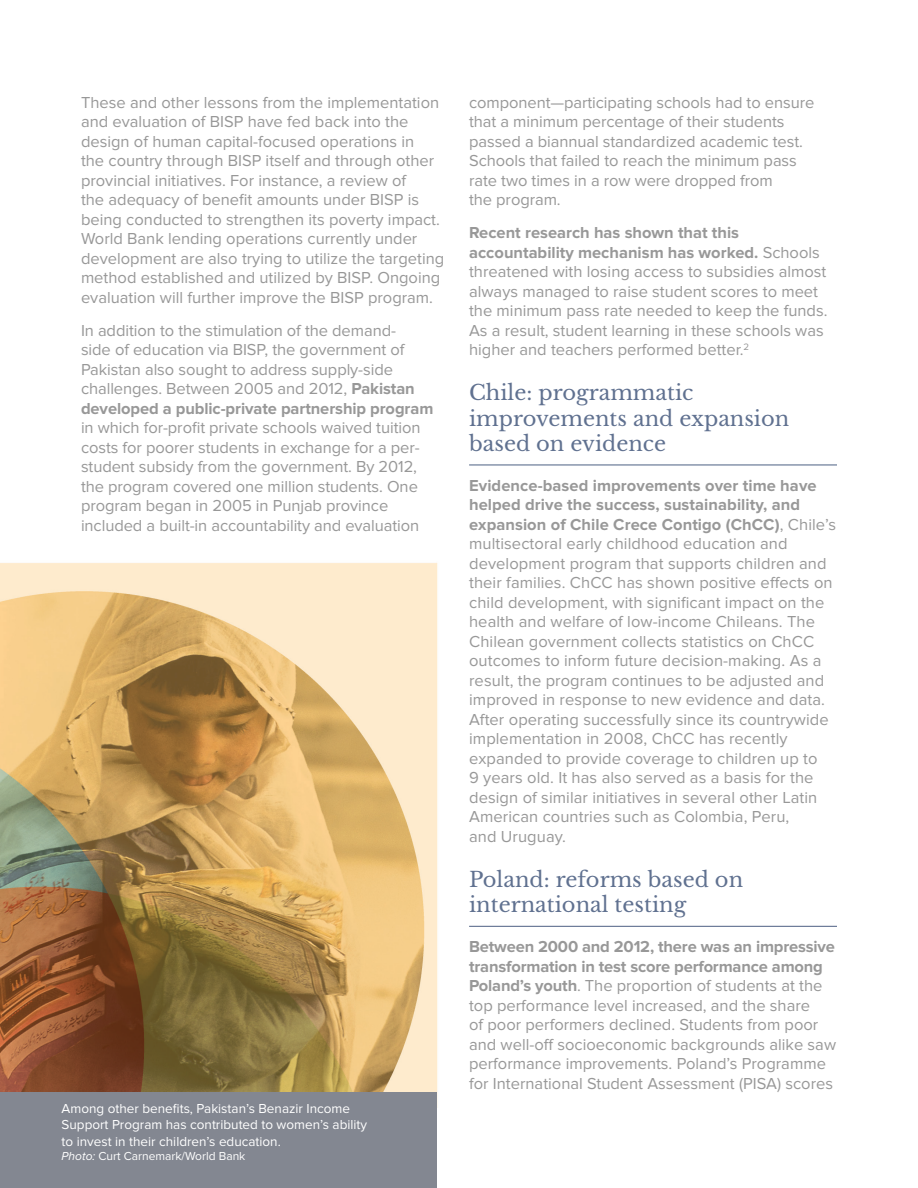
<style>
.page{position:relative;width:918px;height:1188px;background:#fff}
.page>*{position:absolute;margin:0;border:0;box-sizing:border-box;transform-origin:0 0}
.heading2{font:21px/25.2px "Libre Baskerville";color:#607190}
.text{font:16.5px/19.5px "Proxima Nova";color:#989898}
.t1{font:13.5px/16.2px "Proxima Nova";color:#fff}
.t2{font:12px "Proxima Nova";color:#fff}
.s1{font-weight:700}
.s2{font-style:italic}
</style>
<div class="page">
<img style="left:0;top:562px;width:438px;height:546px">
<hr style="left:469px;top:464px;width:368px;height:2px;background:#607190">
<hr style="left:469px;top:926px;width:368px;height:1px;background:#607190">
<div style="left:0;top:1093px;width:437px;height:95px;background:#838791"></div>
<p class="text" style="left:81px;top:93px;width:365px">These and other lessons from the implementation and evaluation of BISP have fed back into the design of human capital-focused operations in<br>the country through BISP itself and through other provincial initiatives. For instance, a review of<br>the adequacy of benefit amounts under BISP is being conducted to strengthen its poverty impact.<br>World Bank lending operations currently under development are also trying to utilize the targeting method established and utilized by BISP. Ongoing evaluation will further improve the BISP program.</p>
<p class="text" style="left:81px;top:321px;width:354px">In addition to the stimulation of the demand-<br>side of education via BISP, the government of Pakistan also sought to address supply-side challenges. Between 2005 and 2012, <span class="s1">Pakistan developed a public-private partnership program </span>in which for-profit private schools waived tuition costs for poorer students in exchange for a per&shy;student subsidy from the government. By 2012, the program covered one million students. One program began in 2005 in Punjab province included a built-in accountability and evaluation</p>
<p class="t1" style="left:62px;top:1101px;width:307px">Among other benefits, Pakistan’s Benazir Income<br>Support Program has contributed to women’s ability to invest in their children’s education.</p>
<p class="t2" style="left:62px;top:1149px;width:185px"><span class="s2">Photo:</span> Curt Carnemark/World Bank</p>
<p class="text" style="left:469px;top:93px;width:347px">component—participating schools had to ensure that a minimum percentage of their students passed a biannual standardized academic test.<br>Schools that failed to reach the minimum pass rate two times in a row were dropped from<br>the program.</p>
<p class="text" style="left:469px;top:223px;width:360px"><span class="s1">Recent research has shown that this accountability mechanism has worked.</span> Schools threatened with losing access to subsidies almost always managed to raise student scores to meet the minimum pass rate needed to keep the funds.<br>As a result, student learning in these schools was higher and teachers performed better.<sup>2</sup></p>
<p class="heading2" style="left:469px;top:380px;width:322px">Chile: programmatic improvements and expansion based on evidence</p>
<p class="text" style="left:469px;top:476px;width:369px"><span class="s1">Evidence-based improvements over time have helped drive the success, sustainability, and expansion of Chile Crece Contigo (ChCC)</span>, Chile’s multisectoral early childhood education and development program that supports children and their families. ChCC has shown positive effects on child development, with significant impact on the health and welfare of low-income Chileans. The Chilean government collects statistics on ChCC outcomes to inform future decision-making. As a result, the program continues to be adjusted and improved in response to new evidence and data.<br>After operating successfully since its countrywide implementation in 2008, ChCC has recently expanded to provide coverage to children up to<br>9 years old. It has also served as a basis for the design of similar initiatives in several other Latin American countries such as Colombia, Peru,<br>and Uruguay.</p>
<p class="heading2" style="left:469px;top:867px;width:276px">Poland: reforms based on international testing</p>
<p class="text" style="left:469px;top:937px;width:368px"><span class="s1">Between 2000 and 2012, there was an impressive transformation in test score performance among Poland’s youth</span>. The proportion of students at the top performance level increased, and the share<br>of poor performers declined. Students from poor and well-off socioeconomic backgrounds alike saw performance improvements. Poland’s Programme for International Student Assessment (PISA) scores</p>
</div>
